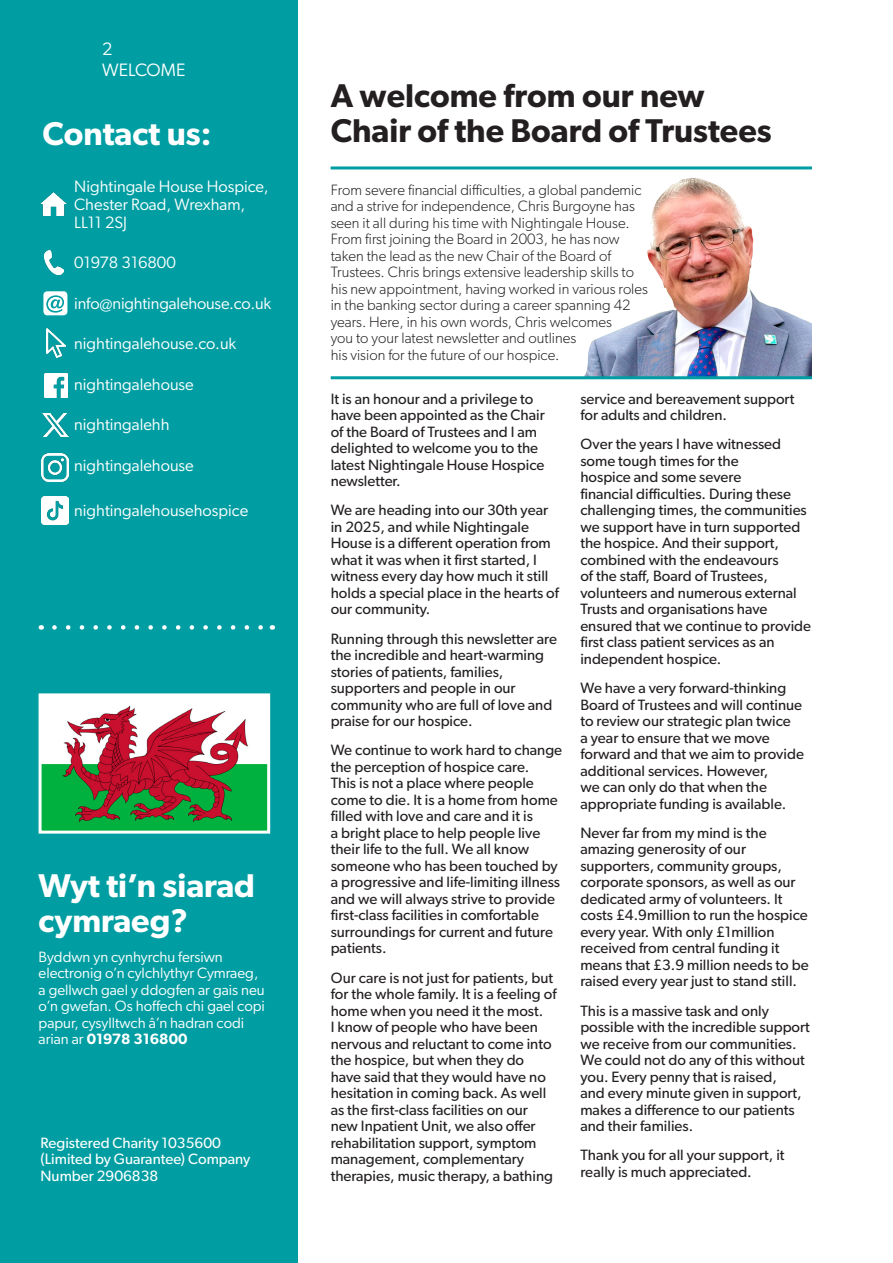
<style>
.page{position:relative;width:893px;height:1263px;background:#fff}
.page>*{position:absolute;margin:0;border:0;box-sizing:border-box;transform-origin:0 0}
.Heading{font:600 33px/34.5px "Gibson";color:#231f20}
.Heading_White{font:600 33px/34.5px "Gibson";color:#fff}
.Page_Header_Left{font:18px "Gibson";color:#fff}
.t1{font:16.5px "Gibson";color:#fff}
.Body_Text{font:15px/16.5px "Gibson";color:#231f20}
.Body_Text-2{font:300 15px/16.5px "Gibson";color:#231f20}
.Body_Text_White{font:15px/16.5px "Gibson";color:#fff}
.Body_Text_White-2{font:15px/16.5px "Gibson";color:#fff}
.s1{font-weight:600}
</style>
<div class="page">
<div style="left:0;top:0;width:298px;height:1263px;background:#009ea2"></div>
<img style="left:43px;top:697px;width:223px;height:133px">
<div style="left:39px;top:693px;width:231px;height:141px;border:3px solid #fff"></div>
<svg style="left:54px;top:625px;width:209px;height:5px"></svg>
<hr style="left:331px;top:166px;width:481px;height:3px;background:#009ea2">
<svg style="left:43px;top:291px;width:24px;height:24px"></svg>
<img style="left:44px;top:374px;width:23px;height:23px">
<img style="left:40px;top:192px;width:27px;height:24px">
<img style="left:44px;top:251px;width:20px;height:24px">
<img style="left:47px;top:328px;width:18px;height:30px">
<img style="left:42px;top:454px;width:27px;height:28px">
<img style="left:43px;top:414px;width:25px;height:22px">
<img style="left:41px;top:496px;width:28px;height:28px">
<img style="left:584px;top:178px;width:228px;height:198px">
<hr style="left:331px;top:376px;width:481px;height:3px;background:#009ea2">
<p class="Page_Header_Left" style="left:102px;top:38px;width:12px">2</p>
<p class="Page_Header_Left" style="left:102px;top:59px;width:85px">WELCOME</p>
<p class="Heading_White" style="left:43px;top:116px;width:170px">Contact us:</p>
<p class="t1" style="left:74px;top:176px;width:196px">Nightingale House Hospice,</p>
<p class="t1" style="left:74px;top:194px;width:173px">Chester Road, Wrexham,</p>
<p class="t1" style="left:74px;top:212px;width:54px">LL11 2SJ</p>
<p class="t1" style="left:74px;top:253px;width:103px">01978 316800</p>
<p class="t1" style="left:74px;top:293px;width:198px">info@nightingalehouse.co.uk</p>
<p class="t1" style="left:74px;top:334px;width:164px">nightingalehouse.co.uk</p>
<p class="t1" style="left:74px;top:374px;width:121px">nightingalehouse</p>
<p class="t1" style="left:74px;top:415px;width:97px">nightingalehh</p>
<p class="t1" style="left:74px;top:455px;width:121px">nightingalehouse</p>
<p class="t1" style="left:74px;top:500px;width:176px">nightingalehousehospice</p>
<p class="Heading_White" style="left:39px;top:867px;width:218px">Wyt ti’n siarad cymraeg?</p>
<p class="Body_Text_White" style="left:39px;top:948px;width:228px">Byddwn yn cynhyrchu fersiwn electronig o’n cylchlythyr Cymraeg, a gellwch gael y ddogfen ar gais neu o’n gwefan. Os hoffech chi gael copi papur, cysylltwch â’n hadran codi arian ar <span class="s1">01978 316800</span></p>
<p class="Body_Text_White-2" style="left:41px;top:1134px;width:211px">Registered Charity 1035600 (Limited by Guarantee) Company<br>Number 2906838</p>
<p class="Heading" style="left:331px;top:78px;width:443px">A welcome from our new<br>Chair of the Board of Trustees</p>
<p class="Body_Text-2" style="left:331px;top:181px;width:319px">From severe financial difficulties, a global pandemic and a strive for independence, Chris Burgoyne has seen it all during his time with Nightingale House.<br>From first joining the Board in 2003, he has now taken the lead as the new Chair of the Board of Trustees. Chris brings extensive leadership skills to his new appointment, having worked in various roles in the banking sector during a career spanning 42 years. Here, in his own words, Chris welcomes<br>you to your latest newsletter and outlines<br>his vision for the future of our hospice.</p>
<p class="Body_Text" style="left:331px;top:390px;width:216px">It is an honour and a privilege to have been appointed as the Chair of the Board of Trustees and I am delighted to welcome you to the latest Nightingale House Hospice newsletter.</p>
<p class="Body_Text" style="left:331px;top:502px;width:230px">We are heading into our 30th year in 2025, and while Nightingale<br>House is a different operation from what it was when it first started, I witness every day how much it still holds a special place in the hearts of our community.</p>
<p class="Body_Text" style="left:331px;top:630px;width:228px">Running through this newsletter are the incredible and heart-warming stories of patients, families, supporters and people in our community who are full of love and praise for our hospice.</p>
<p class="Body_Text" style="left:331px;top:742px;width:233px">We continue to work hard to change the perception of hospice care.<br>This is not a place where people come to die. It is a home from home filled with love and care and it is<br>a bright place to help people live their life to the full. We all know someone who has been touched by a progressive and life-limiting illness and we will always strive to provide first-class facilities in comfortable surroundings for current and future patients.</p>
<p class="Body_Text" style="left:331px;top:969px;width:227px">Our care is not just for patients, but for the whole family. It is a feeling of home when you need it the most.<br>I know of people who have been nervous and reluctant to come into the hospice, but when they do have said that they would have no hesitation in coming back. As well as the first-class facilities on our new Inpatient Unit, we also offer rehabilitation support, symptom management, complementary therapies, music therapy, a bathing</p>
<p class="Body_Text" style="left:580px;top:390px;width:215px">service and bereavement support for adults and children.</p>
<p class="Body_Text" style="left:580px;top:436px;width:232px">Over the years I have witnessed some tough times for the<br>hospice and some severe<br>financial difficulties. During these challenging times, the communities we support have in turn supported the hospice. And their support, combined with the endeavours<br>of the staff, Board of Trustees, volunteers and numerous external<br>Trusts and organisations have ensured that we continue to provide first class patient services as an independent hospice.</p>
<p class="Body_Text" style="left:580px;top:679px;width:225px">We have a very forward-thinking<br>Board of Trustees and will continue to review our strategic plan twice<br>a year to ensure that we move forward and that we aim to provide additional services. However,<br>we can only do that when the appropriate funding is available.</p>
<p class="Body_Text" style="left:580px;top:824px;width:230px">Never far from my mind is the amazing generosity of our supporters, community groups, corporate sponsors, as well as our dedicated army of volunteers. It costs £4.9million to run the hospice every year. With only £1million received from central funding it means that £3.9 million needs to be raised every year just to stand still.</p>
<p class="Body_Text" style="left:580px;top:1002px;width:231px">This is a massive task and only possible with the incredible support we receive from our communities.<br>We could not do any of this without you. Every penny that is raised,<br>and every minute given in support, makes a difference to our patients and their families.</p>
<p class="Body_Text" style="left:580px;top:1147px;width:206px">Thank you for all your support, it really is much appreciated.</p>
</div>
